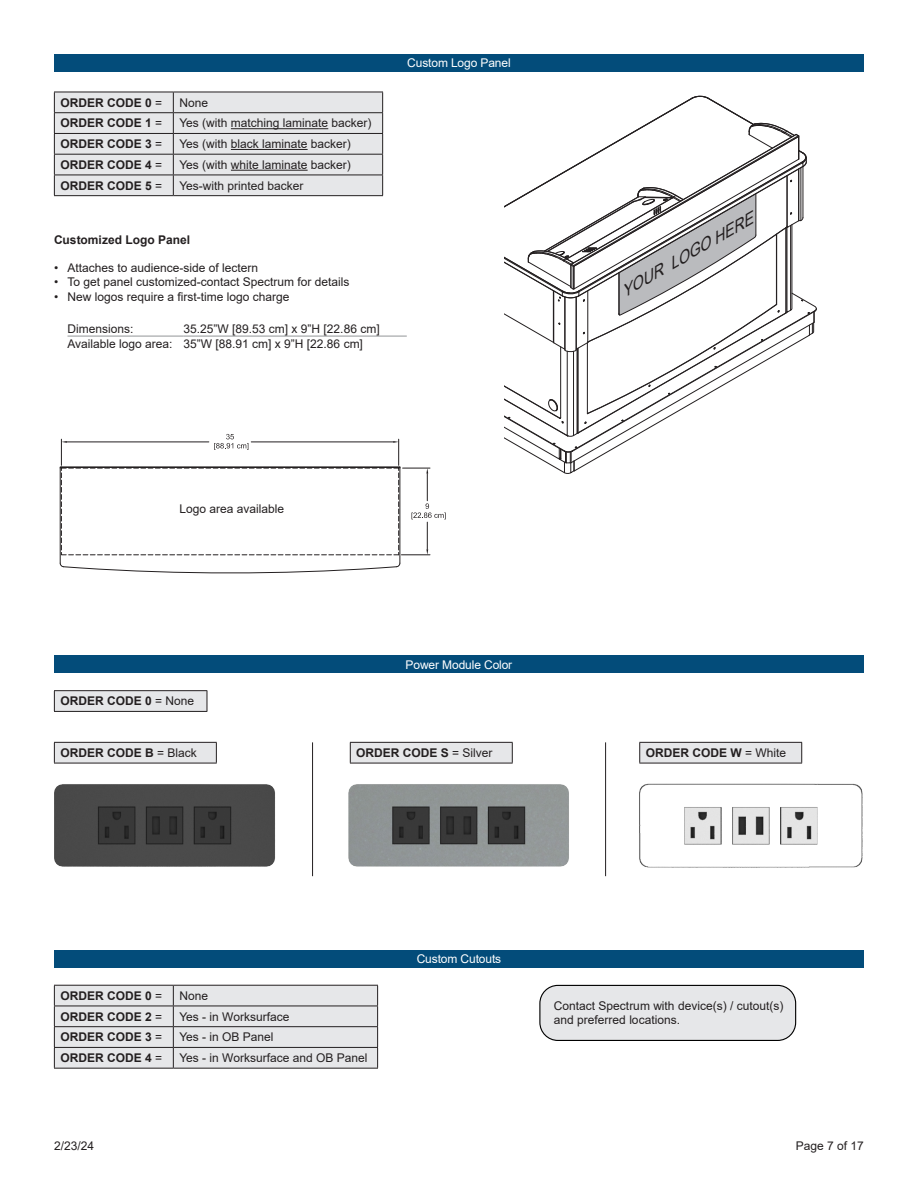
<style>
.page{position:relative;width:918px;height:1188px;background:#fff}
.page>*{position:absolute;margin:0;border:0;box-sizing:border-box;transform-origin:0 0}
.t1{font:italic 15.9px "Arial";color:#231f20}
.Bulleted_list{font:12px/14.4px "Arial";color:#231f20}
.t2{font:700 12px "Arial";color:#231f20}
.t3{font:12px "Arial";letter-spacing:-.01em;color:#fff}
.s1{font-weight:400}
</style>
<div class="page">
<svg style="left:505px;top:96px;width:312px;height:378px"></svg>
<hr style="left:60px;top:468px;width:1px;height:95px;background:#231f20">
<hr style="left:400px;top:468px;width:1px;height:95px;background:#231f20">
<svg style="left:60px;top:563px;width:340px;height:11px"></svg>
<svg style="left:60px;top:434px;width:386px;height:122px"></svg>
<img style="left:54px;top:784px;width:221px;height:83px">
<img style="left:348px;top:784px;width:221px;height:83px">
<img style="left:639px;top:783px;width:224px;height:85px">
<div style="left:54px;top:54px;width:810px;height:17px;background:#034c7a"></div>
<hr style="left:68px;top:336px;width:116px;height:1px;background:#939598">
<hr style="left:184px;top:336px;width:223px;height:1px;background:#939598">
<svg style="left:54px;top:92px;width:329px;height:104px;background:#dadadc"></svg>
<hr style="left:231px;top:128px;width:97px;height:1px;background:#231f20">
<hr style="left:231px;top:149px;width:77px;height:1px;background:#231f20">
<hr style="left:231px;top:170px;width:77px;height:1px;background:#231f20">
<hr style="left:54px;top:1068px;width:119px;height:1px;background:#231f20">
<hr style="left:173px;top:1068px;width:205px;height:1px;background:#231f20">
<svg style="left:54px;top:985px;width:324px;height:83px;background:#d9dadc"></svg>
<div style="left:54px;top:950px;width:810px;height:18px;background:#034c7a"></div>
<div style="left:54px;top:742px;width:162px;height:21px;background:#e6e7e9"></div>
<hr style="left:54px;top:742px;width:163px;height:1px;background:#231f20">
<svg style="left:54px;top:743px;width:1px;height:20px"></svg>
<hr style="left:54px;top:763px;width:163px;height:1px;background:#231f20">
<svg style="left:216px;top:743px;width:1px;height:20px"></svg>
<div style="left:350px;top:742px;width:162px;height:21px;background:#e6e7e9"></div>
<hr style="left:350px;top:742px;width:163px;height:1px;background:#231f20">
<svg style="left:350px;top:743px;width:1px;height:20px"></svg>
<hr style="left:350px;top:763px;width:163px;height:1px;background:#231f20">
<svg style="left:512px;top:743px;width:1px;height:20px"></svg>
<hr style="left:312px;top:742px;width:1px;height:134px;background:#231f20">
<div style="left:640px;top:742px;width:162px;height:21px;background:#e6e7e9"></div>
<hr style="left:639px;top:742px;width:163px;height:1px;background:#231f20">
<svg style="left:639px;top:743px;width:1px;height:20px"></svg>
<hr style="left:639px;top:763px;width:163px;height:1px;background:#231f20">
<svg style="left:801px;top:743px;width:1px;height:20px"></svg>
<hr style="left:605px;top:742px;width:1px;height:134px;background:#231f20">
<div style="left:54px;top:656px;width:810px;height:17px;background:#034c7a"></div>
<div style="left:54px;top:691px;width:153px;height:20px;background:#e6e7e9"></div>
<hr style="left:54px;top:690px;width:153px;height:1px;background:#231f20">
<svg style="left:54px;top:691px;width:1px;height:20px"></svg>
<hr style="left:54px;top:711px;width:153px;height:1px;background:#231f20">
<svg style="left:207px;top:691px;width:1px;height:20px"></svg>
<div style="left:540px;top:985px;width:256px;height:55px;background:#e6e7e9;border-radius:18px"></div>
<div style="left:539px;top:985px;width:257px;height:56px;border:1px solid #000;border-radius:18px"></div>
<p class="t2" style="left:60px;top:94px;width:103px">ORDER CODE 0 <span class="s1">=</span></p>
<p class="Bulleted_list" style="left:179px;top:95px;width:30px">None</p>
<p class="t2" style="left:60px;top:115px;width:103px">ORDER CODE 1 <span class="s1">=</span></p>
<p class="Bulleted_list" style="left:179px;top:116px;width:194px">Yes (with matching laminate backer)</p>
<p class="t2" style="left:60px;top:136px;width:103px">ORDER CODE 3 <span class="s1">=</span></p>
<p class="Bulleted_list" style="left:179px;top:137px;width:173px">Yes (with black laminate backer)</p>
<p class="t2" style="left:60px;top:156px;width:103px">ORDER CODE 4 <span class="s1">=</span></p>
<p class="Bulleted_list" style="left:179px;top:157px;width:173px">Yes (with white laminate backer)</p>
<p class="t2" style="left:60px;top:177px;width:103px">ORDER CODE 5 <span class="s1">=</span></p>
<p class="Bulleted_list" style="left:179px;top:178px;width:126px">Yes-with printed backer</p>
<p class="t2" style="left:54px;top:232px;width:138px">Customized Logo Panel</p>
<p class="Bulleted_list" style="left:54px;top:261px;width:206px">• Attaches to audience-side of lectern</p>
<p class="Bulleted_list" style="left:54px;top:275px;width:297px">• To get panel customized-contact Spectrum for details</p>
<p class="Bulleted_list" style="left:54px;top:289px;width:237px">• New logos require a first-time logo charge</p>
<p class="Bulleted_list" style="left:68px;top:322px;width:68px">Dimensions:</p>
<p class="Bulleted_list" style="left:184px;top:322px;width:198px">35.25”W [89.53 cm] x 9”H [22.86 cm]</p>
<p class="Bulleted_list" style="left:68px;top:336px;width:107px">Available logo area:</p>
<p class="Bulleted_list" style="left:184px;top:336px;width:181px">35”W [88.91 cm] x 9”H [22.86 cm]</p>
<p class="t3" style="left:407px;top:55px;width:105px">Custom Logo Panel</p>
<p class="Bulleted_list" style="left:180px;top:502px;width:106px">Logo area available</p>
<p class="t2" style="left:60px;top:693px;width:135px">ORDER CODE 0 <span class="s1">= None</span></p>
<p class="t3" style="left:406px;top:656px;width:108px">Power Module Color</p>
<p class="t1" style="left:616px;top:283px;width:151px;rotate:-30deg">YOUR LOGO HERE</p>
<p class="t2" style="left:60px;top:744px;width:138px">ORDER CODE B <span class="s1">= Black</span></p>
<p class="t2" style="left:356px;top:744px;width:138px">ORDER CODE S <span class="s1">= Silver</span></p>
<p class="t2" style="left:646px;top:744px;width:142px">ORDER CODE W <span class="s1">= White</span></p>
<p class="t2" style="left:60px;top:987px;width:103px">ORDER CODE 0 <span class="s1">=</span></p>
<p class="Bulleted_list" style="left:179px;top:988px;width:30px">None</p>
<p class="t2" style="left:60px;top:1008px;width:103px">ORDER CODE 2 <span class="s1">=</span></p>
<p class="Bulleted_list" style="left:179px;top:1009px;width:112px">Yes - in Worksurface</p>
<p class="t2" style="left:60px;top:1029px;width:103px">ORDER CODE 3 <span class="s1">=</span></p>
<p class="Bulleted_list" style="left:179px;top:1030px;width:96px">Yes - in OB Panel</p>
<p class="t2" style="left:60px;top:1049px;width:103px">ORDER CODE 4 <span class="s1">=</span></p>
<p class="Bulleted_list" style="left:179px;top:1051px;width:190px">Yes - in Worksurface and OB Panel</p>
<p class="t3" style="left:417px;top:951px;width:86px">Custom Cutouts</p>
<p class="Bulleted_list" style="left:554px;top:999px;width:231px">Contact Spectrum with device(s) / cutout(s) and preferred locations.</p>
<p class="Bulleted_list" style="left:54px;top:1139px;width:42px">2/23/24</p>
<p class="Bulleted_list" style="left:796px;top:1139px;width:70px">Page 7 of 17</p>
</div>
